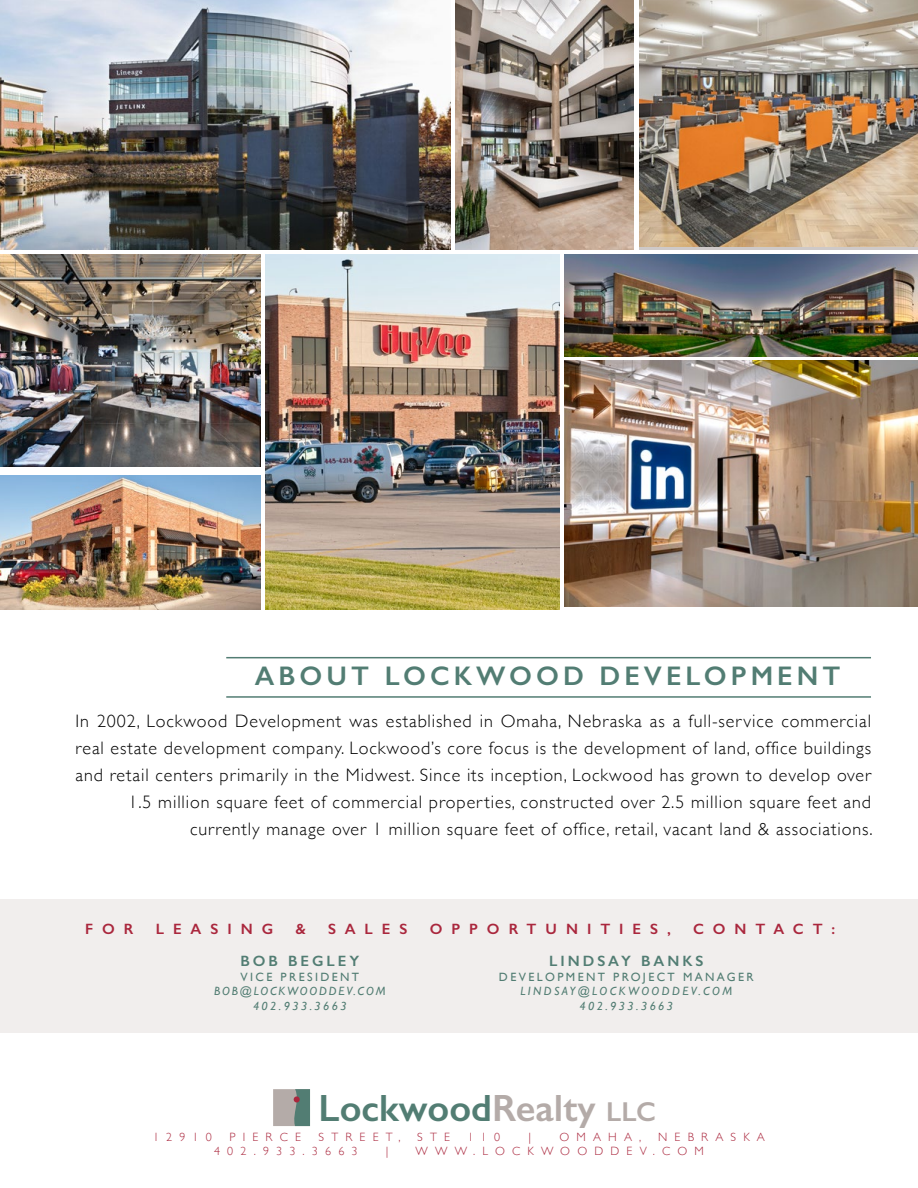
<style>
.page{position:relative;width:918px;height:1188px;background:#fff}
.page>*{position:absolute;margin:0;border:0;box-sizing:border-box;transform-origin:0 0}
.t1{font:600 38.1px "Gill Sans";color:#527d73}
.t2{font:600 27px "Gill Sans";letter-spacing:.15em;color:#527d73}
.t3{font:300 18px/27px "Gill Sans";letter-spacing:.05em;color:#000;text-align:right}
.t4{font:600 15px "Gill Sans";letter-spacing:.6em;color:#aa273d}
.t5{font:600 15px "Gill Sans";letter-spacing:.2em;color:#527d73}
.t6{font:300 12px "Gill Sans";letter-spacing:.6em;color:#aa273d}
.t7{font:12px "Gill Sans";letter-spacing:.2em;color:#527d73}
.t8{font:italic 12px/14.4px "Gill Sans";letter-spacing:.2em;color:#527d73;text-align:center}
.t9{font:italic 12px/14.4px "Gill Sans";letter-spacing:.15em;color:#527d73;text-align:center}
.s1{color:#b4aba8}
.s2{font-size:27.45px;color:#b4aba8}
</style>
<div class="page">
<div style="left:0;top:899px;width:918px;height:134px;background:#f1eeed"></div>
<img style="left:0;top:0;width:450px;height:249px">
<hr style="left:226px;top:657px;width:645px;height:1px;background:#527d73">
<hr style="left:226px;top:696px;width:645px;height:2px;background:#527d73">
<img style="left:265px;top:254px;width:294px;height:355px">
<img style="left:0;top:254px;width:260px;height:213px">
<img style="left:0;top:475px;width:260px;height:134px">
<img style="left:456px;top:0;width:178px;height:249px">
<img style="left:565px;top:360px;width:353px;height:247px">
<img style="left:639px;top:0;width:279px;height:246px">
<img style="left:565px;top:254px;width:353px;height:102px">
<div style="left:273px;top:1089px;width:37px;height:37px;background:#b4aba8"></div>
<svg style="left:293px;top:1089px;width:17px;height:37px"></svg>
<h2 class="t2" style="left:255px;top:660px;width:587px">ABOUT LOCKWOOD DEVELOPMENT</h2>
<p class="t3" style="left:76px;top:707px;width:798px">In 2002, Lockwood Development was established in Omaha, Nebraska as a full-service commercial real estate development company. Lockwood’s core focus is the development of land, office buildings and retail centers primarily in the Midwest. Since its inception, Lockwood has grown to develop over 1.5 million square feet of commercial properties, constructed over 2.5 million square feet and currently manage over 1 million square feet of office, retail, vacant land &amp; associations.</p>
<p class="t4" style="left:85px;top:920px;width:50px">FOR</p>
<p class="t4" style="left:156px;top:920px;width:119px">LEASING</p>
<p class="t4" style="left:295px;top:920px;width:12px">&amp;</p>
<p class="t4" style="left:328px;top:920px;width:81px">SALES</p>
<p class="t4" style="left:430px;top:920px;width:243px">OPPORTUNITIES,</p>
<p class="t4" style="left:693px;top:920px;width:144px">CONTACT:</p>
<p class="t5" style="left:549px;top:952px;width:156px">LINDSAY BANKS</p>
<p class="t7" style="left:499px;top:970px;width:256px">DEVELOPMENT PROJECT MANAGER</p>
<p class="t8" style="left:520px;top:984px;width:213px">LINDSAY@LOCKWOODDEV.COM<br>402.933.3663</p>
<p class="t5" style="left:240px;top:952px;width:120px">BOB BEGLEY</p>
<p class="t7" style="left:240px;top:970px;width:120px">VICE PRESIDENT</p>
<p class="t9" style="left:214px;top:984px;width:173px">BOB@LOCKWOODDEV.COM<br>402.933.3663</p>
<h1 class="t1" style="left:319px;top:1085px;width:339px">Lockwood<span class="s1">Realty</span> <span class="s2">LLC</span></h1>
<p class="t6" style="left:153px;top:1128px;width:60px">12910</p>
<p class="t6" style="left:230px;top:1128px;width:73px">PIERCE</p>
<p class="t6" style="left:319px;top:1128px;width:83px">STREET,</p>
<p class="t6" style="left:417px;top:1128px;width:34px">STE</p>
<p class="t6" style="left:468px;top:1128px;width:34px">110</p>
<p class="t6" style="left:528px;top:1128px;width:4px">|</p>
<p class="t6" style="left:559px;top:1128px;width:84px">OMAHA,</p>
<p class="t6" style="left:658px;top:1128px;width:108px">NEBRASKA</p>
<p class="t6" style="left:214px;top:1142px;width:145px">402.933.3663</p>
<p class="t6" style="left:386px;top:1142px;width:4px">|</p>
<p class="t6" style="left:416px;top:1142px;width:290px">WWW.LOCKWOODDEV.COM</p>
</div>
